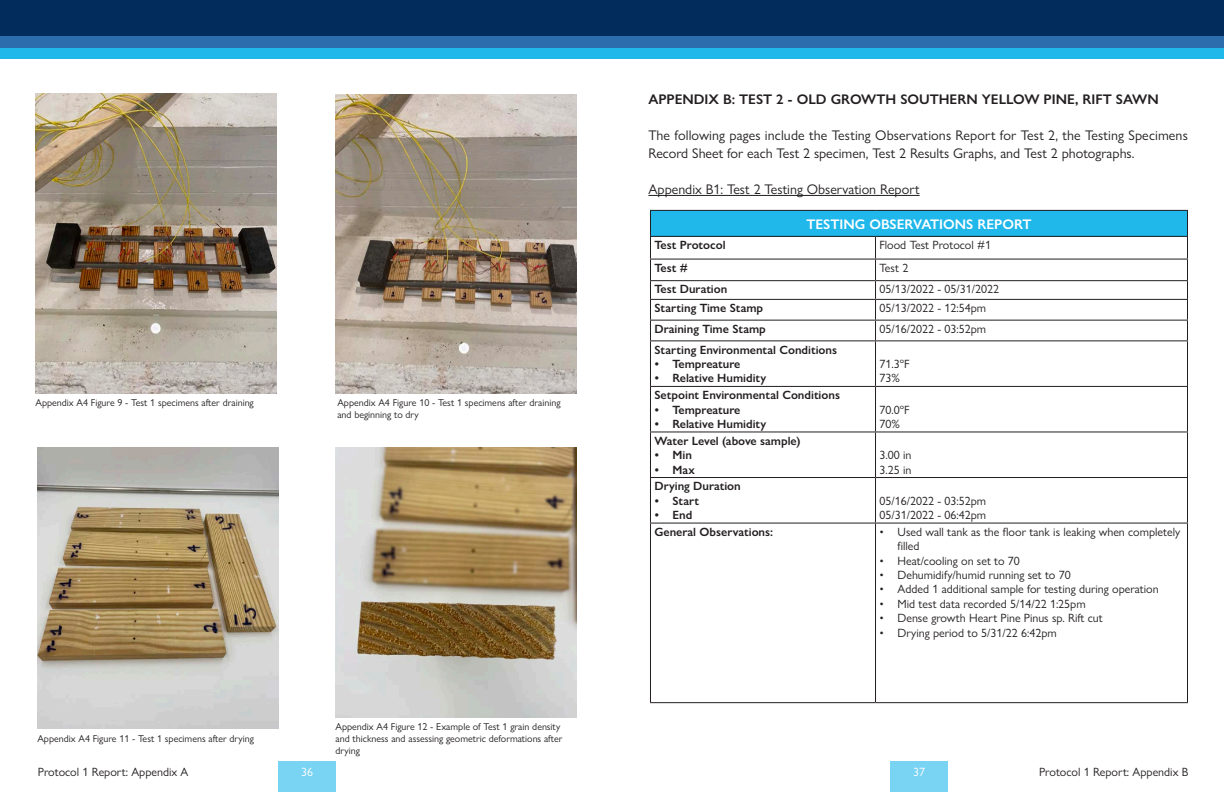
<style>
.page{position:relative;width:1224px;height:792px;background:#fff}
.page>*{position:absolute;margin:0;border:0;box-sizing:border-box;transform-origin:0 0}
.t1{font:14px/18px "Gill Sans Nova";color:#231f20}
.t2{font:600 14px "Gill Sans Nova";color:#231f20}
.t3{font:600 14px "Gill Sans Nova";color:#fff}
.t4{font:12px/14.4px "Gill Sans Nova";color:#231f20}
.t5{font:600 12px "Gill Sans Nova";color:#231f20}
.t6{font:12px "Gill Sans Nova";color:#fff}
.t7{font:10px/12px "Gill Sans Nova";color:#231f20}
</style>
<div class="page">
<div style="left:890px;top:761px;width:58px;height:31px;background:#79d3f3"></div>
<div style="left:0;top:3px;width:1224px;height:56px;background:#20b7eb"></div>
<div style="left:0;top:0;width:1224px;height:48px;background:#2c6ead"></div>
<div style="left:0;top:0;width:1224px;height:36px;background:#022c5c"></div>
<div style="left:278px;top:761px;width:58px;height:31px;background:#79d3f3"></div>
<img style="left:336px;top:94px;width:241px;height:299px">
<img style="left:37px;top:448px;width:242px;height:281px">
<img style="left:336px;top:448px;width:241px;height:269px">
<img style="left:36px;top:94px;width:241px;height:300px">
<hr style="left:648px;top:195px;width:272px;height:1px;background:#231f20">
<div style="left:650px;top:210px;width:538px;height:26px;background:#20b7eb"></div>
<hr style="left:650px;top:210px;width:226px;height:1px;background:#231f20">
<hr style="left:876px;top:210px;width:312px;height:1px;background:#231f20">
<hr style="left:650px;top:236px;width:226px;height:1px;background:#231f20">
<hr style="left:876px;top:236px;width:312px;height:1px;background:#231f20">
<hr style="left:650px;top:259px;width:226px;height:1px;background:#231f20">
<hr style="left:876px;top:259px;width:312px;height:1px;background:#231f20">
<hr style="left:650px;top:280px;width:226px;height:1px;background:#231f20">
<hr style="left:876px;top:280px;width:312px;height:1px;background:#231f20">
<hr style="left:650px;top:299px;width:226px;height:1px;background:#231f20">
<hr style="left:876px;top:299px;width:312px;height:1px;background:#231f20">
<hr style="left:650px;top:320px;width:226px;height:1px;background:#231f20">
<svg style="left:650px;top:211px;width:1px;height:129px"></svg>
<hr style="left:876px;top:320px;width:312px;height:1px;background:#231f20">
<svg style="left:875px;top:237px;width:1px;height:103px"></svg>
<svg style="left:1187px;top:211px;width:1px;height:129px"></svg>
<hr style="left:650px;top:340px;width:226px;height:1px;background:#231f20">
<hr style="left:650px;top:341px;width:1px;height:45px;background:#231f20">
<hr style="left:876px;top:340px;width:312px;height:1px;background:#231f20">
<hr style="left:875px;top:341px;width:1px;height:45px;background:#231f20">
<hr style="left:1187px;top:341px;width:1px;height:45px;background:#231f20">
<hr style="left:650px;top:386px;width:226px;height:1px;background:#231f20">
<hr style="left:650px;top:387px;width:1px;height:44px;background:#231f20">
<hr style="left:876px;top:386px;width:312px;height:1px;background:#231f20">
<hr style="left:875px;top:387px;width:1px;height:44px;background:#231f20">
<hr style="left:1187px;top:387px;width:1px;height:44px;background:#231f20">
<hr style="left:650px;top:431px;width:226px;height:1px;background:#231f20">
<hr style="left:650px;top:432px;width:1px;height:45px;background:#231f20">
<hr style="left:876px;top:431px;width:312px;height:1px;background:#231f20">
<hr style="left:875px;top:432px;width:1px;height:45px;background:#231f20">
<hr style="left:1187px;top:432px;width:1px;height:45px;background:#231f20">
<hr style="left:650px;top:477px;width:226px;height:1px;background:#231f20">
<hr style="left:650px;top:478px;width:1px;height:45px;background:#231f20">
<hr style="left:876px;top:477px;width:312px;height:1px;background:#231f20">
<hr style="left:875px;top:478px;width:1px;height:45px;background:#231f20">
<hr style="left:1187px;top:478px;width:1px;height:45px;background:#231f20">
<hr style="left:650px;top:523px;width:226px;height:1px;background:#231f20">
<hr style="left:650px;top:524px;width:1px;height:178px;background:#231f20">
<hr style="left:876px;top:523px;width:312px;height:1px;background:#231f20">
<hr style="left:875px;top:524px;width:1px;height:178px;background:#231f20">
<hr style="left:1187px;top:524px;width:1px;height:178px;background:#231f20">
<hr style="left:650px;top:702px;width:226px;height:1px;background:#231f20">
<hr style="left:876px;top:702px;width:312px;height:1px;background:#231f20">
<p class="t7" style="left:36px;top:397px;width:220px">Appendix A4 Figure 9 - Test 1 specimens after draining</p>
<p class="t7" style="left:337px;top:397px;width:225px">Appendix A4 Figure 10 - Test 1 specimens after draining and beginning to dry</p>
<p class="t7" style="left:37px;top:732px;width:218px">Appendix A4 Figure 11 - Test 1 specimens after drying</p>
<p class="t7" style="left:336px;top:720px;width:228px">Appendix A4 Figure 12 - Example of Test 1 grain density and thickness and assessing geometric deformations after drying</p>
<p class="t2" style="left:648px;top:91px;width:512px">APPENDIX B: TEST 2 - OLD GROWTH SOUTHERN YELLOW PINE, RIFT SAWN</p>
<p class="t1" style="left:648px;top:126px;width:541px">The following pages include the Testing Observations Report for Test 2, the Testing Specimens<br>Record Sheet for each Test 2 specimen, Test 2 Results Graphs, and Test 2 photographs.</p>
<p class="t1" style="left:648px;top:180px;width:273px">Appendix B1: Test 2 Testing Observation Report</p>
<p class="t3" style="left:806px;top:215px;width:227px">TESTING OBSERVATIONS REPORT</p>
<p class="t5" style="left:654px;top:238px;width:73px">Test Protocol</p>
<p class="t4" style="left:880px;top:238px;width:113px">Flood Test Protocol #1</p>
<p class="t5" style="left:654px;top:260px;width:35px">Test #</p>
<p class="t4" style="left:880px;top:260px;width:30px">Test 2</p>
<p class="t5" style="left:654px;top:282px;width:74px">Test Duration</p>
<p class="t4" style="left:880px;top:282px;width:121px">05/13/2022 - 05/31/2022</p>
<p class="t5" style="left:654px;top:301px;width:110px">Starting Time Stamp</p>
<p class="t4" style="left:880px;top:301px;width:108px">05/13/2022 - 12:54pm</p>
<p class="t5" style="left:654px;top:321px;width:113px">Draining Time Stamp</p>
<p class="t4" style="left:880px;top:321px;width:108px">05/16/2022 - 03:52pm</p>
<p class="t5" style="left:654px;top:342px;width:184px">Starting Environmental Conditions</p>
<p class="t5" style="left:654px;top:357px;width:87px">• Tempreature</p>
<p class="t5" style="left:654px;top:371px;width:113px">• Relative Humidity</p>
<p class="t4" style="left:880px;top:357px;width:32px">71.3ºF</p>
<p class="t4" style="left:880px;top:371px;width:22px">73%</p>
<p class="t5" style="left:654px;top:388px;width:187px">Setpoint Environmental Conditions</p>
<p class="t5" style="left:654px;top:402px;width:87px">• Tempreature</p>
<p class="t5" style="left:654px;top:416px;width:113px">• Relative Humidity</p>
<p class="t5" style="left:654px;top:433px;width:148px">Water Level (above sample)</p>
<p class="t5" style="left:654px;top:448px;width:39px">• Min</p>
<p class="t5" style="left:654px;top:462px;width:42px">• Max</p>
<p class="t5" style="left:654px;top:479px;width:88px">Drying Duration</p>
<p class="t5" style="left:654px;top:493px;width:46px">• Start</p>
<p class="t5" style="left:654px;top:508px;width:39px">• End</p>
<p class="t4" style="left:880px;top:402px;width:32px">70.0ºF</p>
<p class="t4" style="left:880px;top:417px;width:22px">70%</p>
<p class="t4" style="left:880px;top:448px;width:33px">3.00 in</p>
<p class="t4" style="left:880px;top:462px;width:33px">3.25 in</p>
<p class="t4" style="left:880px;top:493px;width:108px">05/16/2022 - 03:52pm</p>
<p class="t4" style="left:880px;top:508px;width:108px">05/31/2022 - 06:42pm</p>
<p class="t5" style="left:654px;top:524px;width:120px">General Observations:</p>
<p class="t4" style="left:898px;top:524px;width:284px;text-indent:-18px">• Used wall tank as the floor tank is leaking when completely filled</p>
<p class="t4" style="left:880px;top:553px;width:142px">• Heat/cooling on set to 70</p>
<p class="t4" style="left:880px;top:568px;width:193px">• Dehumidify/humid running set to 70</p>
<p class="t4" style="left:880px;top:582px;width:281px">• Added 1 additional sample for testing during operation</p>
<p class="t4" style="left:880px;top:596px;width:208px">• Mid test data recorded 5/14/22 1:25pm</p>
<p class="t4" style="left:880px;top:611px;width:225px">• Dense growth Heart Pine Pinus sp. Rift cut</p>
<p class="t4" style="left:880px;top:625px;width:179px">• Drying period to 5/31/22 6:42pm</p>
<p class="t4" style="left:38px;top:764px;width:152px">Protocol 1 Report: Appendix A</p>
<p class="t6" style="left:301px;top:765px;width:13px">36</p>
<p class="t6" style="left:913px;top:765px;width:13px">37</p>
<p class="t4" style="left:1039px;top:764px;width:151px">Protocol 1 Report: Appendix B</p>
</div>
